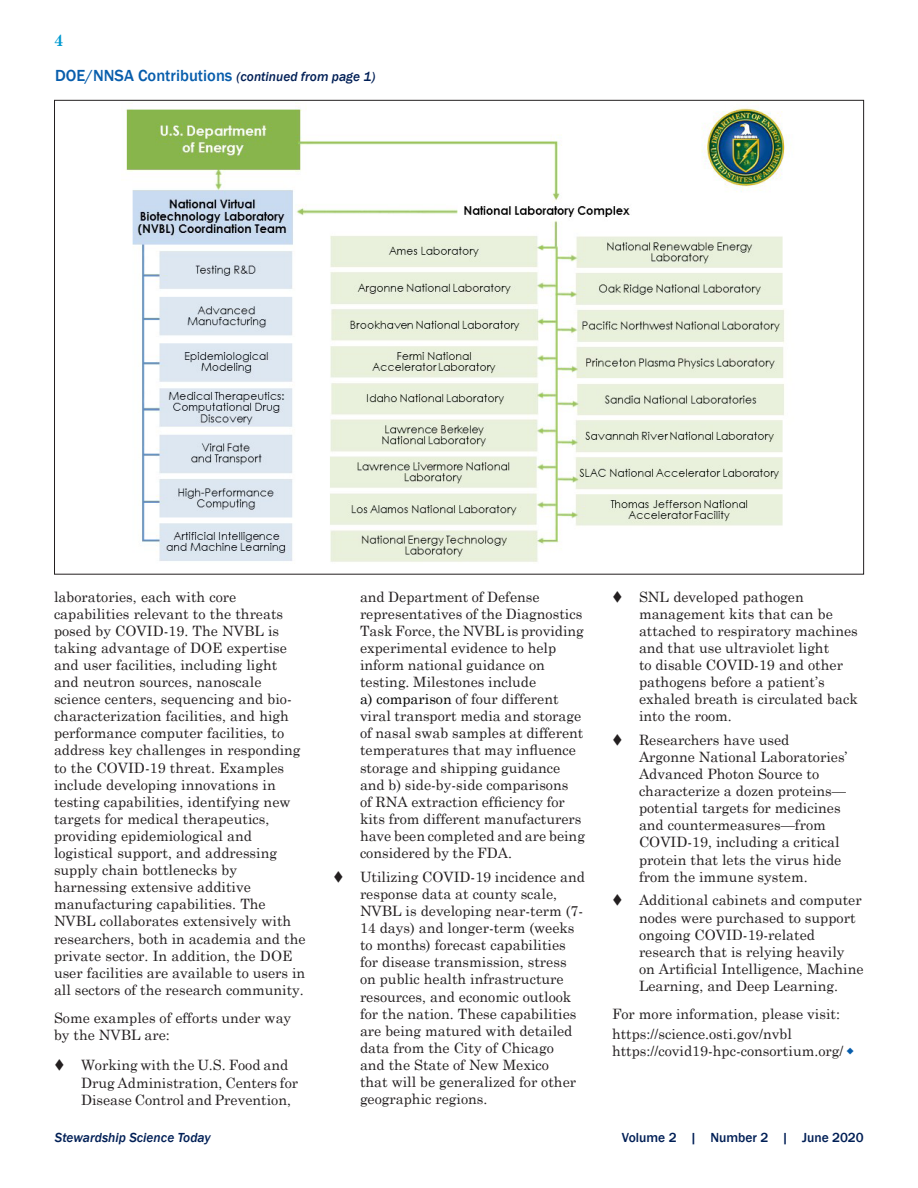
<style>
.page{position:relative;width:918px;height:1188px;background:#fff}
.page>*{position:absolute;margin:0;border:0;box-sizing:border-box;transform-origin:0 0}
.t1{font:500 16.5px "Franklin Gothic";color:#075dac}
.t2{font:700 16.5px "Century Schoolbook";color:#009ad0}
.Body_Text{font:14.25px/17.1px "Century Schoolbook";color:#231f20}
.t3{font:500 13.5px "Franklin Gothic";color:#001f56}
.t4{font:italic 500 13.5px "Franklin Gothic";color:#001f56}
.s1{font-style:italic;font-size:13.5px;color:#001f56}
.s2{color:#000}
</style>
<div class="page">
<img style="left:125px;top:107px;width:660px;height:455px">
<p class="t2" style="left:54px;top:28px;width:11px">4</p>
<p class="t1" style="left:55px;top:65px;width:322px">DOE/NNSA Contributions <span class="s1">(continued from page 1)</span></p>
<p class="Body_Text" style="left:54px;top:587px;width:253px">laboratories, each with core capabilities relevant to the threats posed by COVID-19. The NVBL is taking advantage of DOE expertise and user facilities, including light and neutron sources, nanoscale science centers, sequencing and bio&shy;characterization facilities, and high performance computer facilities, to address key challenges in responding to the COVID-19 threat. Examples include developing innovations in testing capabilities, identifying new targets for medical therapeutics, providing epidemiological and logistical support, and addressing supply chain bottlenecks by harnessing extensive additive manufacturing capabilities. The NVBL collaborates extensively with researchers, both in academia and the private sector. In addition, the DOE user facilities are available to users in all sectors of the research community.</p>
<p class="Body_Text" style="left:54px;top:1008px;width:239px">Some examples of efforts under way by the NVBL are:</p>
<p class="Body_Text" style="left:81px;top:1056px;width:219px">Working with the U.S. Food and<br>Drug Administration, Centers for<br>Disease Control and Prevention,</p>
<p class="Body_Text" style="left:360px;top:587px;width:227px">and Department of Defense representatives of the Diagnostics<br>Task Force, the NVBL is providing experimental evidence to help inform national guidance on testing. Milestones include<br><span class="s2">a) comparison</span> of four different viral transport media and storage of nasal swab samples at different temperatures that may influence storage and shipping guidance and b) side-by-side comparisons<br>of RNA extraction efficiency for kits from different manufacturers have been completed and are being considered by the FDA.</p>
<p class="Body_Text" style="left:360px;top:867px;width:227px">Utilizing COVID-19 incidence and response data at county scale,<br>NVBL is developing near-term (7-<br>14 days) and longer-term (weeks to months) forecast capabilities for disease transmission, stress on public health infrastructure resources, and economic outlook for the nation. These capabilities are being matured with detailed data from the City of Chicago<br>and the State of New Mexico<br>that will be generalized for other geographic regions.</p>
<p class="Body_Text" style="left:639px;top:587px;width:220px">SNL developed pathogen management kits that can be attached to respiratory machines and that use ultraviolet light<br>to disable COVID-19 and other pathogens before a patient’s exhaled breath is circulated back into the room.</p>
<p class="Body_Text" style="left:639px;top:730px;width:210px">Researchers have used<br>Argonne National Laboratories’<br>Advanced Photon Source to characterize a dozen proteins— potential targets for medicines and countermeasures—from<br>COVID-19, including a critical protein that lets the virus hide from the immune system.</p>
<p class="Body_Text" style="left:639px;top:891px;width:226px">Additional cabinets and computer nodes were purchased to support ongoing COVID-19-related research that is relying heavily on Artificial Intelligence, Machine<br>Learning, and Deep Learning.</p>
<p class="Body_Text" style="left:612px;top:1004px;width:230px">For more information, please visit:</p>
<p class="Body_Text" style="left:612px;top:1024px;width:181px">https://science.osti.gov/nvbl</p>
<p class="Body_Text" style="left:612px;top:1041px;width:233px">https://covid19-hpc-consortium.org/</p>
<p class="t4" style="left:55px;top:1129px;width:157px">Stewardship Science Today</p>
<p class="t3" style="left:622px;top:1129px;width:243px">Volume 2 | Number 2 | June 2020</p>
</div>
